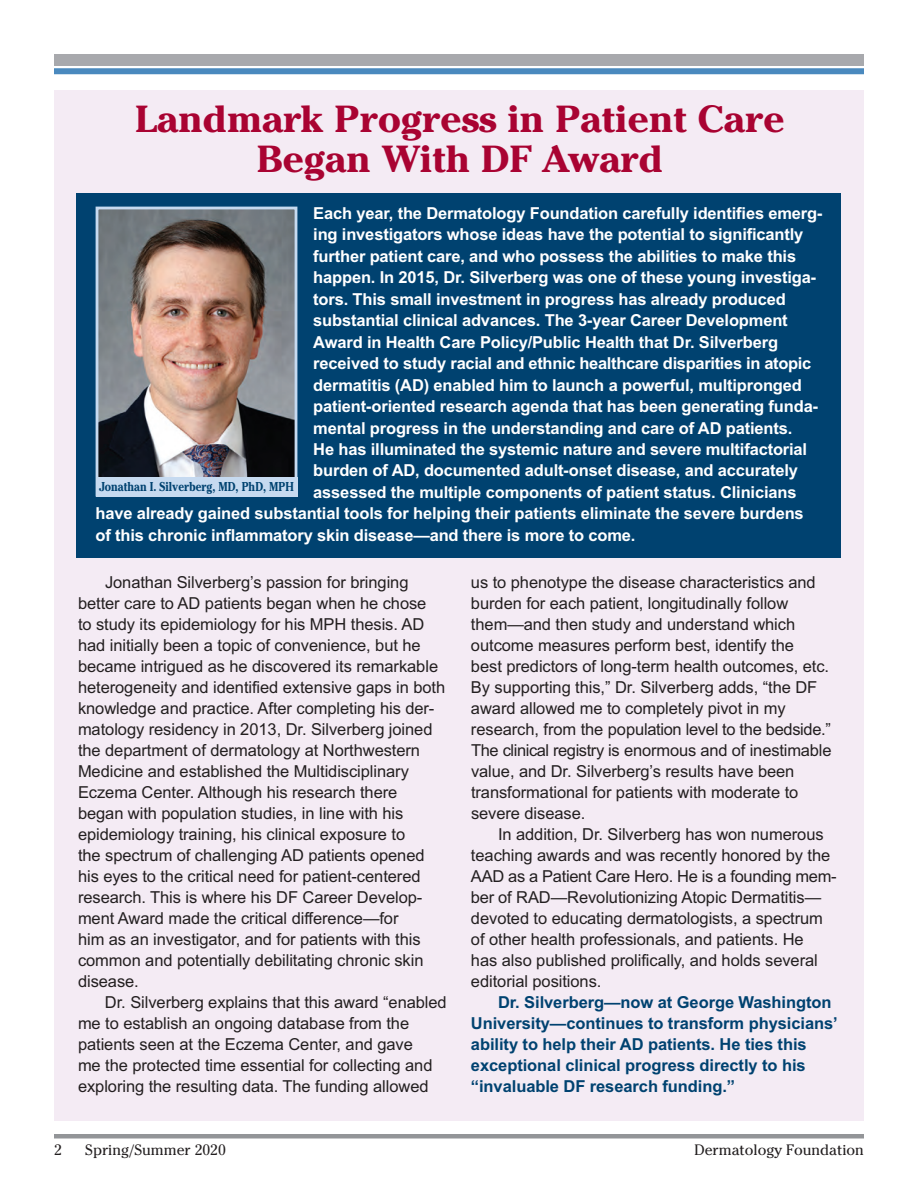
<style>
.page{position:relative;width:918px;height:1188px;background:#fff}
.page>*{position:absolute;margin:0;border:0;box-sizing:border-box;transform-origin:0 0}
.t1{font:700 37.5px/40.5px "Cheltenham";color:#a90332;text-align:center;scale:1.05 1}
.t2{font:16.5px/21px "Arial";letter-spacing:-.005em;color:#231f20}
.t3{font:700 16.5px "Arial";letter-spacing:-.01em;color:#fff}
.t4{font:700 16.5px/21px "Arial";letter-spacing:-.005em;color:#004270}
.t5{font:15px "Cheltenham";color:#231f20}
.t6{font:700 12.75px "Cheltenham";color:#004270;scale:.85 1}
</style>
<div class="page">
<div style="left:54px;top:54px;width:810px;height:12px;background:#a8a9ad"></div>
<div style="left:54px;top:68px;width:810px;height:6px;background:#4a89be"></div>
<hr style="left:54px;top:1134px;width:810px;height:4px;background:#939598">
<div style="left:54px;top:90px;width:810px;height:1030px;background:#f4ebf4"></div>
<div style="left:76px;top:194px;width:766px;height:364px;background:#004270"></div>
<img style="left:100px;top:211px;width:193px;height:267px">
<div style="left:96px;top:207px;width:201px;height:290px;border:3px solid #c6daf0"></div>
<div style="left:96px;top:478px;width:201px;height:19px;background:#c6daf0"></div>
<p class="t1" style="left:135px;top:103px;width:620px">Landmark Progress in Patient Care<br>Began With DF Award</p>
<p class="t3" style="left:313px;top:207px;width:511px">Each year, the Dermatology Foundation carefully identifies emerg-</p>
<p class="t3" style="left:313px;top:229px;width:492px">ing investigators whose ideas have the potential to significantly</p>
<p class="t3" style="left:313px;top:250px;width:484px">further patient care, and who possess the abilities to make this</p>
<p class="t3" style="left:313px;top:272px;width:504px">happen. In 2015, Dr. Silverberg was one of these young investiga-</p>
<p class="t3" style="left:313px;top:293px;width:474px">tors. This small investment in progress has already produced</p>
<p class="t3" style="left:313px;top:314px;width:476px">substantial clinical advances. The 3-year Career Development</p>
<p class="t3" style="left:313px;top:336px;width:466px">Award in Health Care Policy/Public Health that Dr. Silverberg</p>
<p class="t3" style="left:313px;top:357px;width:500px">received to study racial and ethnic healthcare disparities in atopic</p>
<p class="t3" style="left:313px;top:379px;width:490px">dermatitis (AD) enabled him to launch a powerful, multipronged</p>
<p class="t3" style="left:313px;top:400px;width:506px">patient-oriented research agenda that has been generating funda-</p>
<p class="t3" style="left:313px;top:422px;width:481px">mental progress in the understanding and care of AD patients.</p>
<p class="t3" style="left:313px;top:443px;width:495px">He has illuminated the systemic nature and severe multifactorial</p>
<p class="t3" style="left:313px;top:465px;width:486px">burden of AD, documented adult-onset disease, and accurately</p>
<p class="t3" style="left:313px;top:486px;width:485px">assessed the multiple components of patient status. Clinicians</p>
<p class="t3" style="left:96px;top:507px;width:710px">have already gained substantial tools for helping their patients eliminate the severe burdens</p>
<p class="t3" style="left:96px;top:529px;width:542px">of this chronic inflammatory skin disease—and there is more to come.</p>
<p class="t6" style="left:99px;top:482px;width:231px">Jonathan I. Silverberg, MD, PhD, MPH</p>
<p class="t2" style="left:78px;top:573px;width:369px;text-indent:27px">Jonathan Silverberg’s passion for bringing better care to AD patients began when he chose<br>to study its epidemiology for his MPH thesis. AD had initially been a topic of convenience, but he became intrigued as he discovered its remarkable heterogeneity and identified extensive gaps in both knowledge and practice. After completing his der&shy;matology residency in 2013, Dr. Silverberg joined the department of dermatology at Northwestern Medicine and established the Multidisciplinary Eczema Center. Although his research there began with population studies, in line with his epidemiology training, his clinical exposure to<br>the spectrum of challenging AD patients opened his eyes to the critical need for patient-centered research. This is where his DF Career Develop&shy;ment Award made the critical difference—for<br>him as an investigator, and for patients with this common and potentially debilitating chronic skin disease.</p>
<p class="t2" style="left:78px;top:993px;width:370px;text-indent:27px">Dr. Silverberg explains that this award “enabled me to establish an ongoing database from the patients seen at the Eczema Center, and gave<br>me the protected time essential for collecting and exploring the resulting data. The funding allowed</p>
<p class="t2" style="left:471px;top:573px;width:362px">us to phenotype the disease characteristics and burden for each patient, longitudinally follow them—and then study and understand which outcome measures perform best, identify the<br>best predictors of long-term health outcomes, etc.<br>By supporting this,” Dr. Silverberg adds, “the DF award allowed me to completely pivot in my research, from the population level to the bedside.” The clinical registry is enormous and of inestimable value, and Dr. Silverberg’s results have been transformational for patients with moderate to severe disease.</p>
<p class="t2" style="left:471px;top:825px;width:367px;text-indent:27px">In addition, Dr. Silverberg has won numerous teaching awards and was recently honored by the AAD as a Patient Care Hero. He is a founding mem&shy;ber of RAD—Revolutionizing Atopic Dermatitis— devoted to educating dermatologists, a spectrum of other health professionals, and patients. He<br>has also published prolifically, and holds several editorial positions.</p>
<p class="t4" style="left:471px;top:993px;width:368px;text-indent:27px">Dr. Silverberg—now at George Washington University—continues to transform physicians’ ability to help their AD patients. He ties this exceptional clinical progress directly to his “invaluable DF research funding.”</p>
<p class="t5" style="left:54px;top:1144px;width:9px">2</p>
<p class="t5" style="left:85px;top:1144px;width:142px">Spring/Summer 2020</p>
<p class="t5" style="left:695px;top:1144px;width:171px">Dermatology Foundation</p>
</div>
